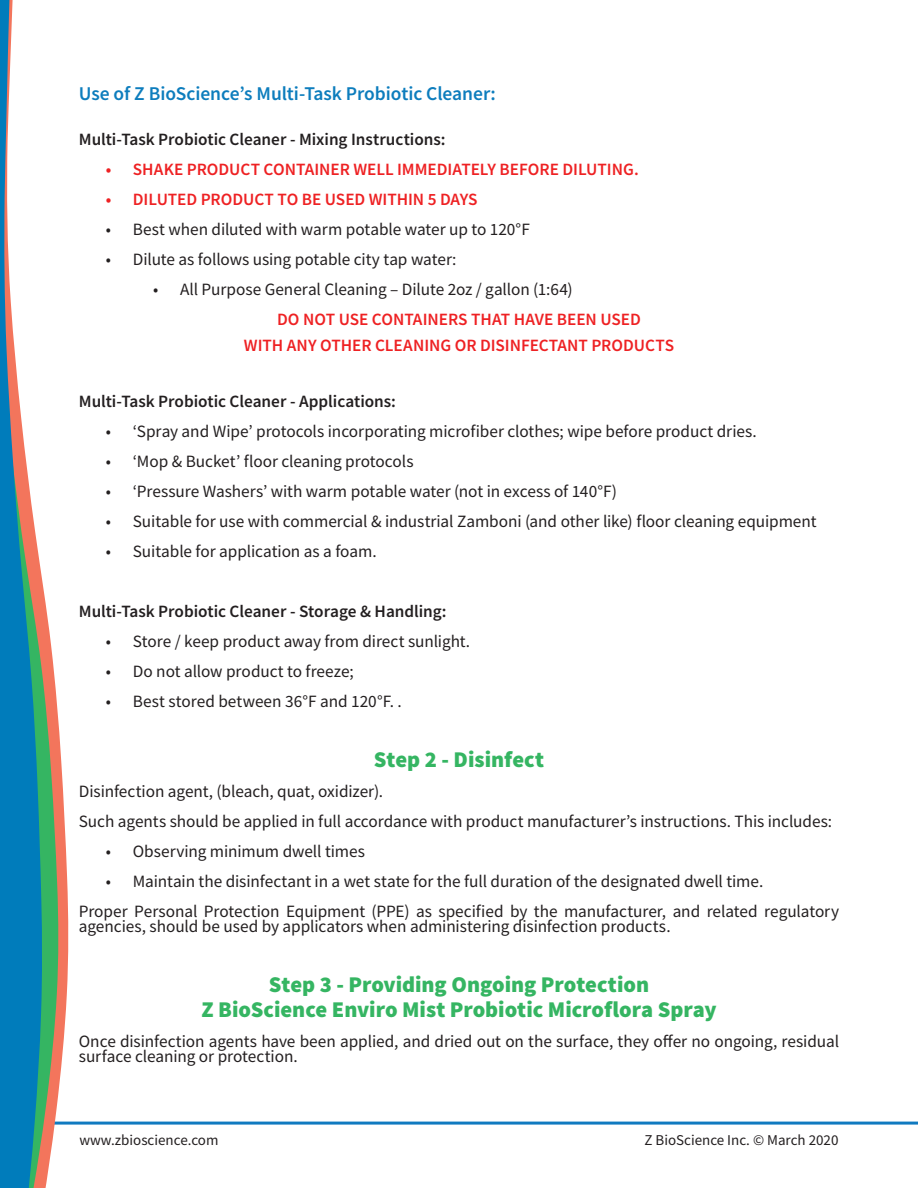
<style>
.page{position:relative;width:918px;height:1188px;background:#fff}
.page>*{position:absolute;margin:0;border:0;box-sizing:border-box;transform-origin:0 0}
.Body_Paragraph{font:900 22.5px "Source Sans Pro";color:#35b562}
.Body_Paragraph-2{font:600 19.5px "Source Sans Pro";letter-spacing:-.005em;color:#0d7dbd}
.Body_Paragraph-3{font:17.25px/15px "Source Sans Pro";letter-spacing:-.005em;color:#231f20}
.Body_Paragraph-4{font:600 17.25px "Source Sans Pro";letter-spacing:-.005em;color:#ee2123}
.Body_Paragraph-5{font:600 17.25px "Source Sans Pro";color:#231f20}
.t1{font:15px "Source Sans Pro";color:#231f20}
</style>
<div class="page">
<hr style="left:0;top:1122px;width:918px;height:3px;background:#107ac0">
<svg style="left:59px;top:729px;width:10px;height:396px"></svg>
<svg style="left:42px;top:579px;width:17px;height:609px"></svg>
<svg style="left:0;top:0;width:42px;height:1188px;fill:#007cbb"></svg>
<p class="Body_Paragraph-2" style="left:79px;top:81px;width:419px">Use of Z BioScience’s Multi-Task Probiotic Cleaner:</p>
<p class="Body_Paragraph-5" style="left:79px;top:128px;width:368px">Multi-Task Probiotic Cleaner - Mixing Instructions:</p>
<p class="Body_Paragraph-4" style="left:106px;top:158px;width:534px">• SHAKE PRODUCT CONTAINER WELL IMMEDIATELY BEFORE DILUTING.</p>
<p class="Body_Paragraph-4" style="left:106px;top:188px;width:373px">• DILUTED PRODUCT TO BE USED WITHIN 5 DAYS</p>
<p class="Body_Paragraph-3" style="left:106px;top:222px;width:426px">• Best when diluted with warm potable water up to 120°F</p>
<p class="Body_Paragraph-3" style="left:106px;top:252px;width:352px">• Dilute as follows using potable city tap water:</p>
<p class="Body_Paragraph-3" style="left:153px;top:282px;width:421px">• All Purpose General Cleaning – Dilute 2oz / gallon (1:64)</p>
<p class="Body_Paragraph-4" style="left:277px;top:308px;width:365px">DO NOT USE CONTAINERS THAT HAVE BEEN USED</p>
<p class="Body_Paragraph-4" style="left:244px;top:334px;width:432px">WITH ANY OTHER CLEANING OR DISINFECTANT PRODUCTS</p>
<p class="Body_Paragraph-5" style="left:79px;top:389px;width:319px">Multi-Task Probiotic Cleaner - Applications:</p>
<p class="Body_Paragraph-3" style="left:106px;top:423px;width:652px">• ‘Spray and Wipe’ protocols incorporating microfiber clothes; wipe before product dries.</p>
<p class="Body_Paragraph-3" style="left:106px;top:453px;width:309px">• ‘Mop &amp; Bucket’ floor cleaning protocols</p>
<p class="Body_Paragraph-3" style="left:106px;top:483px;width:513px">• ‘Pressure Washers’ with warm potable water (not in excess of 140°F)</p>
<p class="Body_Paragraph-3" style="left:106px;top:513px;width:712px">• Suitable for use with commercial &amp; industrial Zamboni (and other like) floor cleaning equipment</p>
<p class="Body_Paragraph-3" style="left:106px;top:543px;width:272px">• Suitable for application as a foam.</p>
<p class="Body_Paragraph-5" style="left:79px;top:599px;width:369px">Multi-Task Probiotic Cleaner - Storage &amp; Handling:</p>
<p class="Body_Paragraph-3" style="left:106px;top:633px;width:366px">• Store / keep product away from direct sunlight.</p>
<p class="Body_Paragraph-3" style="left:106px;top:663px;width:249px">• Do not allow product to freeze;</p>
<p class="Body_Paragraph-3" style="left:106px;top:693px;width:298px">• Best stored between 36°F and 120°F. .</p>
<p class="Body_Paragraph" style="left:374px;top:744px;width:172px">Step 2 - Disinfect</p>
<p class="Body_Paragraph-3" style="left:79px;top:783px;width:306px">Disinfection agent, (bleach, quat, oxidizer).</p>
<p class="Body_Paragraph-3" style="left:79px;top:813px;width:755px">Such agents should be applied in full accordance with product manufacturer’s instructions. This includes:</p>
<p class="Body_Paragraph-3" style="left:106px;top:843px;width:261px">• Observing minimum dwell times</p>
<p class="Body_Paragraph-3" style="left:106px;top:873px;width:659px">• Maintain the disinfectant in a wet state for the full duration of the designated dwell time.</p>
<p class="Body_Paragraph-3" style="left:79px;top:903px;width:762px">Proper Personal Protection Equipment (PPE) as specified by the manufacturer, and related regulatory agencies, should be used by applicators when administering disinfection products.</p>
<p class="Body_Paragraph" style="left:269px;top:969px;width:382px">Step 3 - Providing Ongoing Protection</p>
<p class="Body_Paragraph" style="left:201px;top:994px;width:517px">Z BioScience Enviro Mist Probiotic Microflora Spray</p>
<p class="Body_Paragraph-3" style="left:79px;top:1034px;width:762px">Once disinfection agents have been applied, and dried out on the surface, they offer no ongoing, residual surface cleaning or protection.</p>
<p class="t1" style="left:79px;top:1131px;width:141px">www.zbioscience.com</p>
<p class="t1" style="left:644px;top:1131px;width:196px">Z BioScience Inc. © March 2020</p>
</div>
